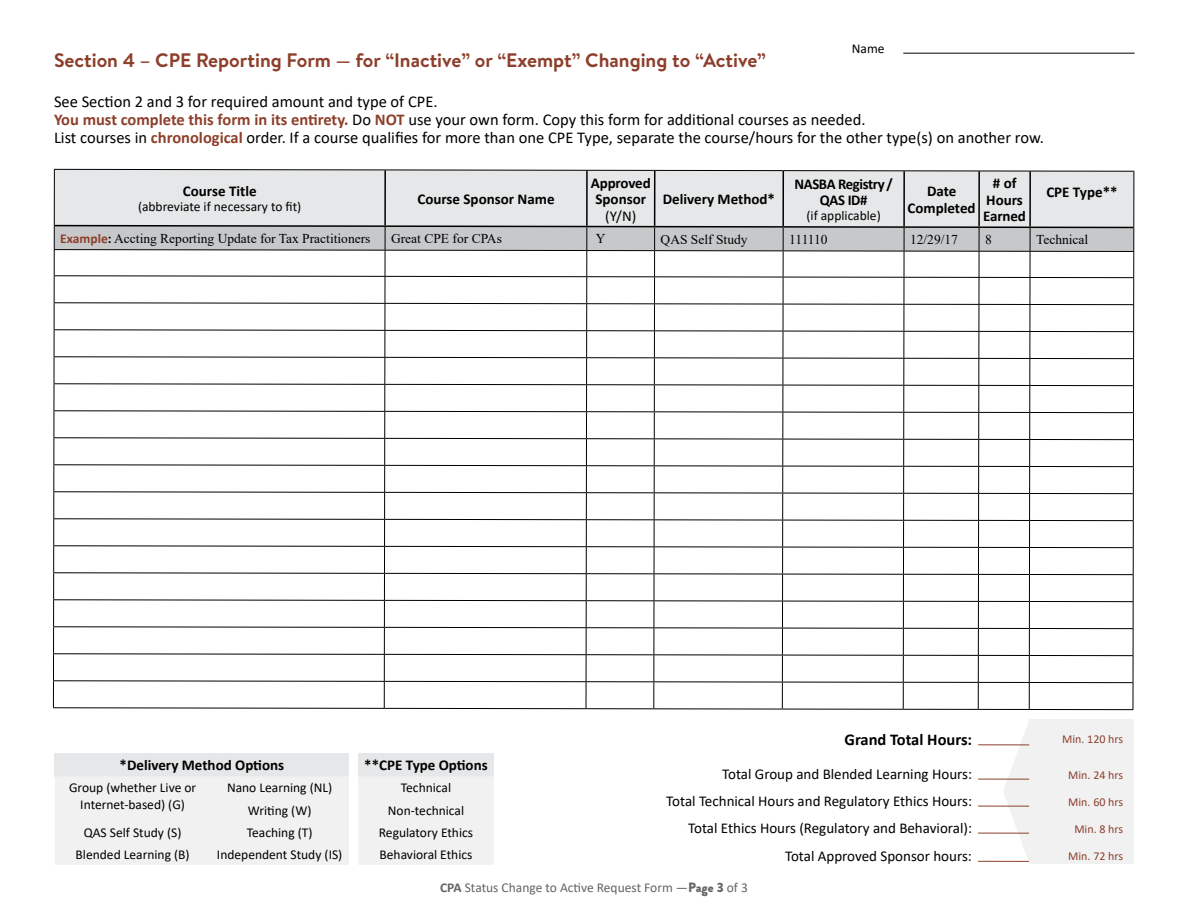
<style>
.page{position:relative;width:1188px;height:918px;background:#fff}
.page>*{position:absolute;margin:0;border:0;box-sizing:border-box;transform-origin:0 0}
.Section{font:700 19.5px "Brandon Text";color:#8d3f2b}
.Subsection{font:16.5px/18px "Calibri";color:#000}
.Body_w_o_indent{font:16.5px "Calibri";color:#000}
.Body_w_o_indent-2{font:700 16.5px "Calibri";color:#000}
.Table_text_centered{font:700 15px/16.5px "Calibri";color:#000;text-align:center}
.Body_w_o_indent-3{font:15px "Calibri";color:#000}
.Subsection-2{font:15px "Calibri";color:#000}
.Table_text_centered-2{font:700 15px/16.5px "Calibri";letter-spacing:-.025em;color:#000;text-align:center}
.Table_text_centered-3{font:13.5px/16.5px "Calibri";color:#000;text-align:center}
.Form_Labels{font:13.5px "Times New Roman";color:#000}
.t1{font:13.5px "Calibri";color:#636466}
.Form_Labels-2{font:13.5px "Calibri";color:#000}
.t2{font:12px "Calibri";color:#8d3f2b}
.s1{font-weight:700;color:#8d3f2b}
.s2{font-weight:400}
.s3{font-family:"Calibri";font-weight:700;color:#8d3f2b}
.s4{font-family:"Calibri";font-weight:700}
.s5{font-weight:700}
.s6{font-family:"Brandon Grotesque";font-weight:900}
</style>
<div class="page">
<svg style="left:1003px;top:719px;width:28px;height:145px"></svg>
<div style="left:1031px;top:719px;width:103px;height:145px;background:#f1f1f2"></div>
<div style="left:55px;top:169px;width:1079px;height:55px;background:#e6e7e8"></div>
<svg style="left:53px;top:169px;width:333px;height:2px"></svg>
<hr style="left:54px;top:170px;width:1px;height:56px;background:#000">
<hr style="left:385px;top:170px;width:202px;height:1px;background:#000">
<hr style="left:587px;top:170px;width:68px;height:1px;background:#000">
<hr style="left:655px;top:170px;width:128px;height:1px;background:#000">
<hr style="left:783px;top:170px;width:121px;height:1px;background:#000">
<hr style="left:904px;top:170px;width:75px;height:1px;background:#000">
<hr style="left:979px;top:171px;width:51px;height:1px;background:#000">
<hr style="left:1030px;top:171px;width:104px;height:1px;background:#000">
<hr style="left:1133px;top:172px;width:1px;height:55px;background:#000">
<hr style="left:384px;top:170px;width:2px;height:55px;background:#000">
<hr style="left:586px;top:171px;width:2px;height:55px;background:#000">
<hr style="left:654px;top:171px;width:1px;height:55px;background:#000">
<hr style="left:782px;top:171px;width:2px;height:55px;background:#000">
<hr style="left:903px;top:171px;width:2px;height:55px;background:#000">
<hr style="left:978px;top:171px;width:2px;height:55px;background:#000">
<hr style="left:1029px;top:171px;width:2px;height:56px;background:#000">
<hr style="left:782px;top:709px;width:121px;height:1px;background:#000">
<hr style="left:903px;top:709px;width:75px;height:1px;background:#000">
<hr style="left:978px;top:779px;width:51px;height:1px;background:#8d3f2b">
<hr style="left:978px;top:806px;width:51px;height:1px;background:#8d3f2b">
<hr style="left:978px;top:833px;width:51px;height:1px;background:#8d3f2b">
<hr style="left:978px;top:861px;width:51px;height:1px;background:#8d3f2b">
<svg style="left:52px;top:224px;width:1082px;height:485px"></svg>
<hr style="left:978px;top:709px;width:51px;height:1px;background:#000">
<hr style="left:1029px;top:709px;width:104px;height:1px;background:#000">
<hr style="left:978px;top:744px;width:51px;height:1px;background:#8d3f2b">
<div style="left:55px;top:753px;width:294px;height:23px;background:#e6e7e8"></div>
<div style="left:55px;top:776px;width:294px;height:89px;background:#f1f1f2"></div>
<div style="left:358px;top:753px;width:136px;height:23px;background:#e6e7e8"></div>
<div style="left:358px;top:776px;width:136px;height:89px;background:#f1f1f2"></div>
<hr style="left:903px;top:53px;width:232px;height:1px;background:#000">
<p class="Table_text_centered-3" style="left:852px;top:40px;width:34px">Name</p>
<h3 class="Section" style="left:54px;top:47px;width:714px">Section 4 – CPE Reporting Form — for “Inactive” or “Exempt” Changing to “Active”</h3>
<p class="Body_w_o_indent" style="left:54px;top:90px;width:385px">See Section 2 and 3 for required amount and type of CPE.</p>
<p class="Subsection" style="left:54px;top:110px;width:991px"><span class="s1">You must complete this form in its entirety.</span> Do <span class="s1">NOT</span> use your own form. Copy this form for additional courses as needed.<br>List courses in <span class="s1">chronological</span> order. If a course qualifies for more than one CPE Type, separate the course/hours for the other type(s) on another row.</p>
<p class="Table_text_centered" style="left:183px;top:182px;width:75px">Course Title</p>
<p class="Table_text_centered-3" style="left:138px;top:198px;width:165px">(abbreviate if necessary to fit)</p>
<p class="Table_text_centered" style="left:417px;top:190px;width:139px">Course Sponsor Name</p>
<p class="Table_text_centered" style="left:591px;top:174px;width:61px">Approved<br>Sponsor <span class="s2">(Y/N)</span></p>
<p class="Table_text_centered" style="left:663px;top:191px;width:114px">Delivery Method*</p>
<p class="Table_text_centered-2" style="left:795px;top:175px;width:100px">NASBA Registry /<br>QAS ID#</p>
<p class="Form_Labels-2" style="left:807px;top:206px;width:76px">(if applicable)</p>
<p class="Table_text_centered" style="left:927px;top:183px;width:31px">Date</p>
<p class="Table_text_centered" style="left:908px;top:199px;width:70px">Completed</p>
<p class="Table_text_centered" style="left:983px;top:175px;width:44px"># of<br>Hours<br>Earned</p>
<p class="Table_text_centered" style="left:1046px;top:183px;width:73px">CPE Type**</p>
<p class="Form_Labels" style="left:60px;top:229px;width:312px"><span class="s3">Example</span><span class="s4">:</span> Accting Reporting Update for Tax Practitioners</p>
<p class="Form_Labels" style="left:391px;top:229px;width:112px">Great CPE for CPAs</p>
<p class="Form_Labels" style="left:596px;top:229px;width:11px">Y</p>
<p class="Form_Labels" style="left:661px;top:230px;width:89px">QAS Self Study</p>
<p class="Form_Labels" style="left:789px;top:230px;width:40px">111110</p>
<p class="Form_Labels" style="left:910px;top:230px;width:50px">12/29/17</p>
<p class="Form_Labels" style="left:985px;top:230px;width:8px">8</p>
<p class="Form_Labels" style="left:1036px;top:230px;width:54px">Technical</p>
<p class="Table_text_centered" style="left:120px;top:757px;width:166px">*Delivery Method Options</p>
<p class="Table_text_centered-3" style="left:69px;top:779px;width:129px">Group (whether Live or<br>Internet-based) (G)</p>
<p class="Table_text_centered-3" style="left:227px;top:779px;width:107px">Nano Learning (NL)</p>
<p class="Table_text_centered-3" style="left:248px;top:802px;width:65px">Writing (W)</p>
<p class="Table_text_centered-3" style="left:84px;top:824px;width:99px">QAS Self Study (S)</p>
<p class="Table_text_centered-3" style="left:247px;top:824px;width:67px">Teaching (T)</p>
<p class="Table_text_centered-3" style="left:76px;top:846px;width:115px">Blended Learning (B)</p>
<p class="Table_text_centered-3" style="left:217px;top:846px;width:127px">Independent Study (IS)</p>
<p class="Table_text_centered" style="left:364px;top:757px;width:125px">**CPE Type Options</p>
<p class="Table_text_centered-3" style="left:401px;top:779px;width:52px">Technical</p>
<p class="Table_text_centered-3" style="left:388px;top:802px;width:78px">Non-technical</p>
<p class="Table_text_centered-3" style="left:379px;top:824px;width:96px">Regulatory Ethics</p>
<p class="Table_text_centered-3" style="left:380px;top:846px;width:94px">Behavioral Ethics</p>
<p class="Body_w_o_indent-2" style="left:845px;top:728px;width:129px">Grand Total Hours:</p>
<p class="Body_w_o_indent-3" style="left:722px;top:763px;width:252px">Total Group and Blended Learning Hours:</p>
<p class="Body_w_o_indent-3" style="left:666px;top:790px;width:307px">Total Technical Hours and Regulatory Ethics Hours:</p>
<p class="Body_w_o_indent-3" style="left:688px;top:817px;width:285px">Total Ethics Hours (Regulatory and Behavioral):</p>
<p class="Subsection-2" style="left:785px;top:846px;width:188px">Total Approved Sponsor hours:</p>
<p class="t1" style="left:440px;top:878px;width:309px"><span class="s5">CPA</span> Status Change to Active Request Form —<span class="s6">Page 3</span> of 3</p>
<p class="t2" style="left:1062px;top:731px;width:62px">Min. 120 hrs</p>
<p class="t2" style="left:1068px;top:767px;width:56px">Min. 24 hrs</p>
<p class="t2" style="left:1068px;top:794px;width:56px">Min. 60 hrs</p>
<p class="t2" style="left:1074px;top:821px;width:50px">Min. 8 hrs</p>
<p class="t2" style="left:1068px;top:848px;width:56px">Min. 72 hrs</p>
</div>
